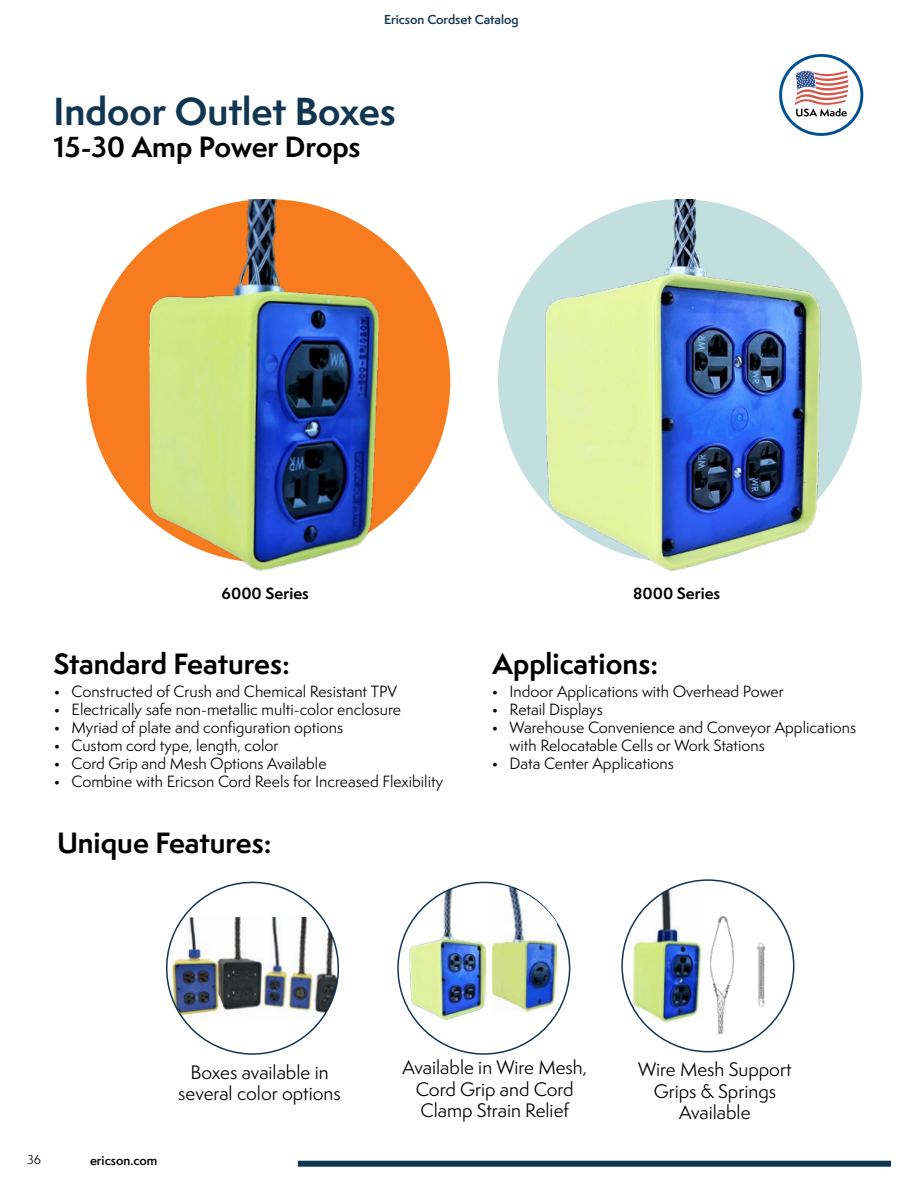
<style>
.page{position:relative;width:918px;height:1188px;background:#fff}
.page>*{position:absolute;margin:0;border:0;box-sizing:border-box;transform-origin:0 0}
.t1{font:700 36px "Semplicita Pro";color:#113651}
.t2{font:700 27px "Semplicita Pro";color:#000}
.t3{font:18px/21.6px "Semplicita Pro";color:#000;text-align:center}
.t4{font:15px/18px "Semplicita Pro";color:#000}
.t5{font:700 15px "Semplicita Pro";color:#000}
.t6{font:600 12px "Semplicita Pro";color:#113651}
.t7{font:600 12px "Semplicita Pro";color:#000}
.t8{font:12px "Semplicita Pro";color:#000}
</style>
<div class="page">
<div style="left:498px;top:199px;width:364px;height:364px;background:#c3dedf;border-radius:50%"></div>
<div style="left:86px;top:199px;width:364px;height:364px;background:#f77c1f;border-radius:50%"></div>
<img style="left:140px;top:199px;width:253px;height:372px">
<img style="left:540px;top:199px;width:282px;height:372px">
<svg style="left:165px;top:881px;width:175px;height:174px"></svg>
<img style="left:632px;top:880px;width:70px;height:143px">
<img style="left:711px;top:917px;width:23px;height:116px">
<img style="left:756px;top:942px;width:10px;height:65px">
<svg style="left:779px;top:54px;width:84px;height:82px"></svg>
<img style="left:397px;top:881px;width:174px;height:174px">
<img style="left:491px;top:885px;width:67px;height:127px">
<div style="left:298px;top:1161px;width:593px;height:6px;background:#113651"></div>
<p class="t6" style="left:384px;top:11px;width:136px">Ericson Cordset Catalog</p>
<h1 class="t1" style="left:54px;top:84px;width:344px">Indoor Outlet Boxes</h1>
<h2 class="t2" style="left:54px;top:127px;width:309px">15-30 Amp Power Drops</h2>
<p class="t5" style="left:222px;top:582px;width:89px">6000 Series</p>
<h2 class="t2" style="left:54px;top:644px;width:238px">Standard Features:</h2>
<p class="t4" style="left:54px;top:682px;width:345px">• Constructed of Crush and Chemical Resistant TPV</p>
<p class="t4" style="left:54px;top:700px;width:349px">• Electrically safe non-metallic multi-color enclosure</p>
<p class="t4" style="left:54px;top:718px;width:291px">• Myriad of plate and configuration options</p>
<p class="t4" style="left:54px;top:736px;width:226px">• Custom cord type, length, color</p>
<p class="t4" style="left:54px;top:754px;width:275px">• Cord Grip and Mesh Options Available</p>
<p class="t4" style="left:54px;top:772px;width:391px">• Combine with Ericson Cord Reels for Increased Flexibility</p>
<h2 class="t2" style="left:57px;top:823px;width:216px">Unique Features:</h2>
<p class="t5" style="left:633px;top:582px;width:89px">8000 Series</p>
<h2 class="t2" style="left:493px;top:644px;width:167px">Applications:</h2>
<p class="t4" style="left:492px;top:682px;width:294px">• Indoor Applications with Overhead Power</p>
<p class="t4" style="left:492px;top:700px;width:113px">• Retail Displays</p>
<p class="t4" style="left:510px;top:718px;width:348px;text-indent:-18px">• Warehouse Convenience and Conveyor Applications with Relocatable Cells or Work Stations</p>
<p class="t4" style="left:492px;top:754px;width:184px">• Data Center Applications</p>
<p class="t8" style="left:27px;top:1151px;width:15px">36</p>
<p class="t7" style="left:90px;top:1152px;width:69px">ericson.com</p>
<p class="t3" style="left:403px;top:1056px;width:186px">Available in Wire Mesh,<br>Cord Grip and Cord<br>Clamp Strain Relief</p>
<p class="t3" style="left:178px;top:1061px;width:164px">Boxes available in several color options</p>
<p class="t3" style="left:638px;top:1058px;width:155px">Wire Mesh Support<br>Grips &amp; Springs<br>Available</p>
</div>
